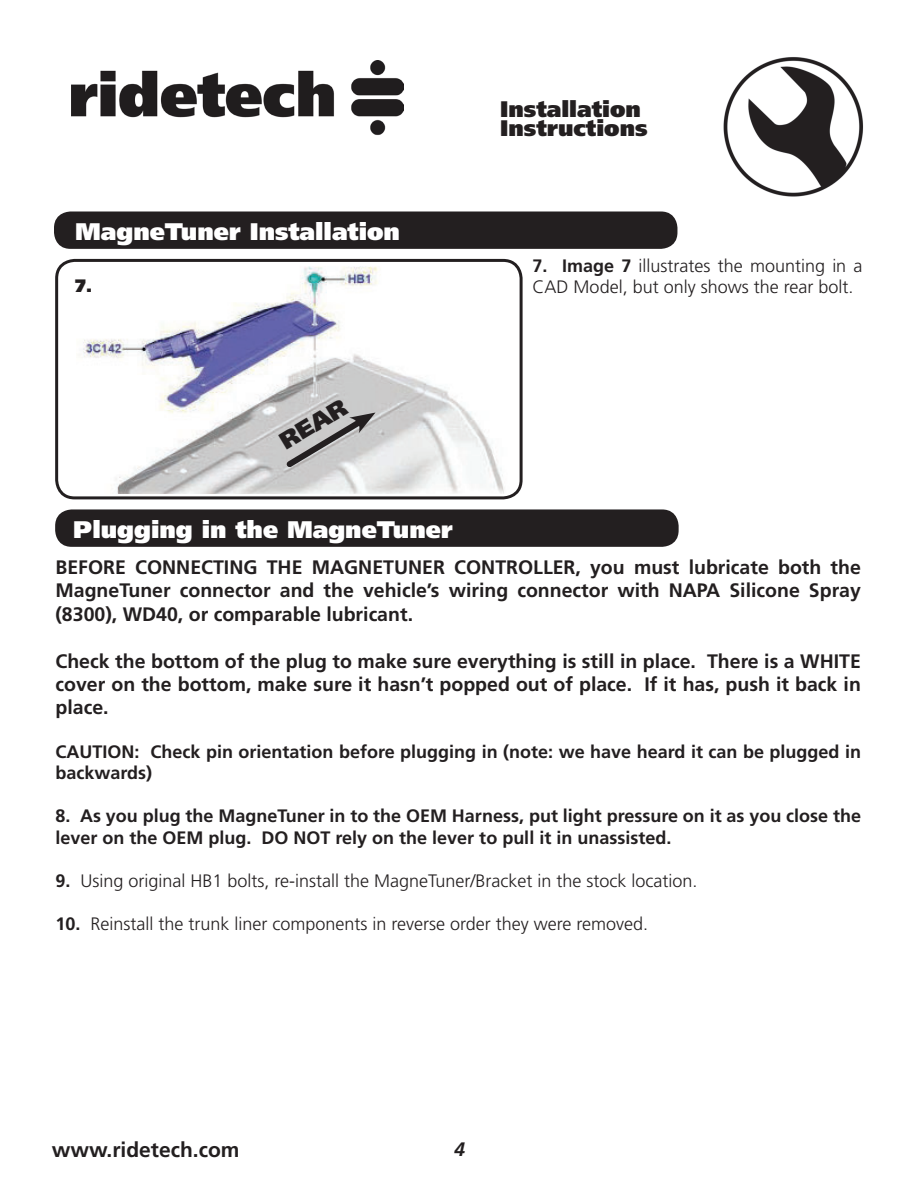
<style>
.page{position:relative;width:918px;height:1188px;background:#fff}
.page>*{position:absolute;margin:0;border:0;box-sizing:border-box;transform-origin:0 0}
.t1{font:900 24px "Frutiger";color:#fff}
.t2{font:900 24px "Frutiger";color:#231f20}
.t3{font:900 22.5px/19.5px "Frutiger";color:#231f20}
.t4{font:700 21px "Frutiger";color:#231f20}
.t5{font:700 19.5px/23.4px "Frutiger";color:#231f20;text-align:justify}
.t6{font:italic 700 19.5px "Frutiger";color:#231f20}
.t7{font:700 18px/21.6px "Frutiger";color:#231f20}
.t8{font:300 18px/21.6px "Frutiger";color:#231f20}
.t9{font:900 18px "Frutiger";color:#231f20}
.s1{font-weight:700}
</style>
<div class="page">
<img style="left:723px;top:57px;width:139px;height:140px">
<img style="left:72px;top:61px;width:331px;height:75px">
<img style="left:83px;top:259px;width:427px;height:234px">
<div style="left:54px;top:212px;width:623px;height:37px;background:#231f20;border-radius:16px"></div>
<div style="left:55px;top:259px;width:468px;height:240px;border:3px solid #231f20;border-radius:18px"></div>
<div style="left:55px;top:509px;width:624px;height:38px;background:#231f20;border-radius:16px"></div>
<svg style="left:281px;top:412px;width:95px;height:60px;background:#b9b8b9"></svg>
<p class="t1" style="left:75px;top:222px;width:326px">MagneTuner Installation</p>
<p class="t9" style="left:75px;top:278px;width:19px">7.</p>
<p class="t2" style="left:277px;top:434px;width:75px;rotate:-31deg">REAR</p>
<p class="t1" style="left:73px;top:520px;width:381px">Plugging in the MagneTuner</p>
<p class="t3" style="left:500px;top:101px;width:149px">Installation<br>Instructions</p>
<p class="t8" style="left:533px;top:256px;width:331px"><span class="s1">7. Image 7</span> illustrates the mounting in a<br>CAD Model, but only shows the rear bolt.</p>
<p class="t5" style="left:56px;top:557px;width:807px">BEFORE CONNECTING THE MAGNETUNER CONTROLLER, you must lubricate both the MagneTuner connector and the vehicle’s wiring connector with NAPA Silicone Spray (8300), WD40, or comparable lubricant.</p>
<p class="t5" style="left:56px;top:651px;width:807px">Check the bottom of the plug to make sure everything is still in place. There is a WHITE cover on the bottom, make sure it hasn’t popped out of place. If it has, push it back in place.</p>
<p class="t7" style="left:56px;top:742px;width:807px">CAUTION: Check pin orientation before plugging in (note: we have heard it can be plugged in backwards)</p>
<p class="t7" style="left:56px;top:807px;width:807px">8. As you plug the MagneTuner in to the OEM Harness, put light pressure on it as you close the lever on the OEM plug. DO NOT rely on the lever to pull it in unassisted.</p>
<p class="t8" style="left:56px;top:871px;width:644px"><span class="s1">9.</span> Using original HB1 bolts, re-install the MagneTuner/Bracket in the stock location.</p>
<p class="t8" style="left:56px;top:915px;width:594px"><span class="s1">10.</span> Reinstall the trunk liner components in reverse order they were removed.</p>
<p class="t4" style="left:52px;top:1142px;width:189px">www.ridetech.com</p>
<p class="t6" style="left:454px;top:1142px;width:12px">4</p>
</div>
